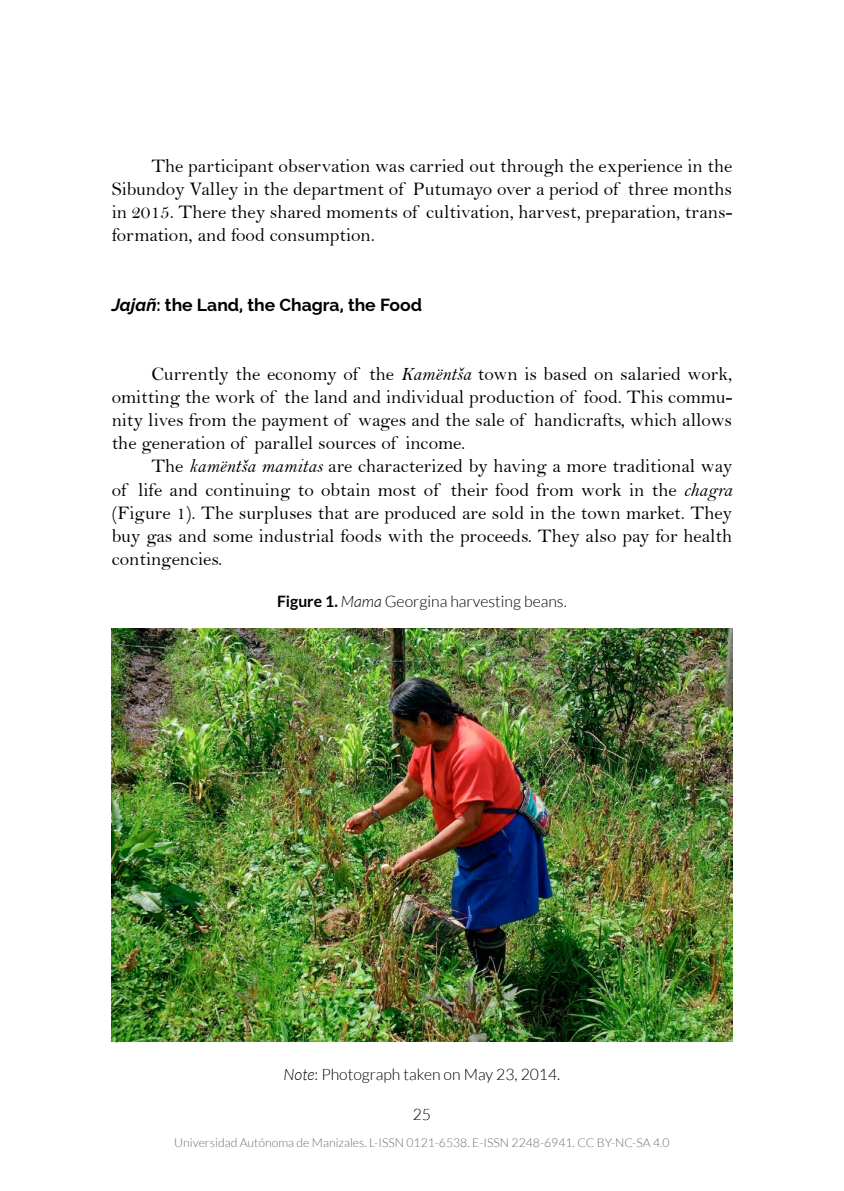
<style>
.page{position:relative;width:844px;height:1191px;background:#fff}
.page>*{position:absolute;margin:0;border:0;box-sizing:border-box;transform-origin:0 0}
.t1{font:19.25px/23.1px "Bell";color:#000;text-align:justify}
.t2{font:700 17.5px "Raleway";color:#000}
.t3{font:300 15.75px "Lato";color:#000}
.t4{font:300 12.25px "Lato";color:#6e6e6e}
.s1{font-style:italic}
.s2{font-family:"Bell MT Italic"}
.s3{font-weight:700}
</style>
<div class="page">
<img style="left:112px;top:629px;width:620px;height:412px">
<p class="t1" style="left:112px;top:154px;width:622px;text-indent:40px">The participant observation was carried out through the experience in the Sibundoy Valley in the department of Putumayo over a period of three months in 2015. There they shared moments of cultivation, harvest, preparation, trans&shy;formation, and food consumption.</p>
<p class="t2" style="left:112px;top:294px;width:312px"><span class="s1">Jajañ</span>: the Land, the Chagra, the Food</p>
<p class="t1" style="left:112px;top:362px;width:622px;text-indent:40px">Currently the economy of the <span class="s2">Kamëntša</span> town is based on salaried work, omitting the work of the land and individual production of food. This commu&shy;nity lives from the payment of wages and the sale of handicrafts, which allows the generation of parallel sources of income.</p>
<p class="t1" style="left:112px;top:454px;width:622px;text-indent:40px">The <span class="s2">kamëntša mamitas</span> are characterized by having a more traditional way of life and continuing to obtain most of their food from work in the <span class="s2">chagra </span>(Figure 1). The surpluses that are produced are sold in the town market. They buy gas and some industrial foods with the proceeds. They also pay for health contingencies.</p>
<p class="t3" style="left:277px;top:593px;width:291px"><span class="s3">Figure 1.</span> <span class="s1">Mama</span> Georgina harvesting beans.</p>
<p class="t3" style="left:283px;top:1065px;width:278px"><span class="s1">Note</span>: Photograph taken on May 23, 2014.</p>
<p class="t3" style="left:413px;top:1105px;width:20px">25</p>
<p class="t4" style="left:174px;top:1135px;width:496px">Universidad Autónoma de Manizales. L-ISSN 0121-6538. E-ISSN 2248-6941. CC BY-NC-SA 4.0</p>
</div>
